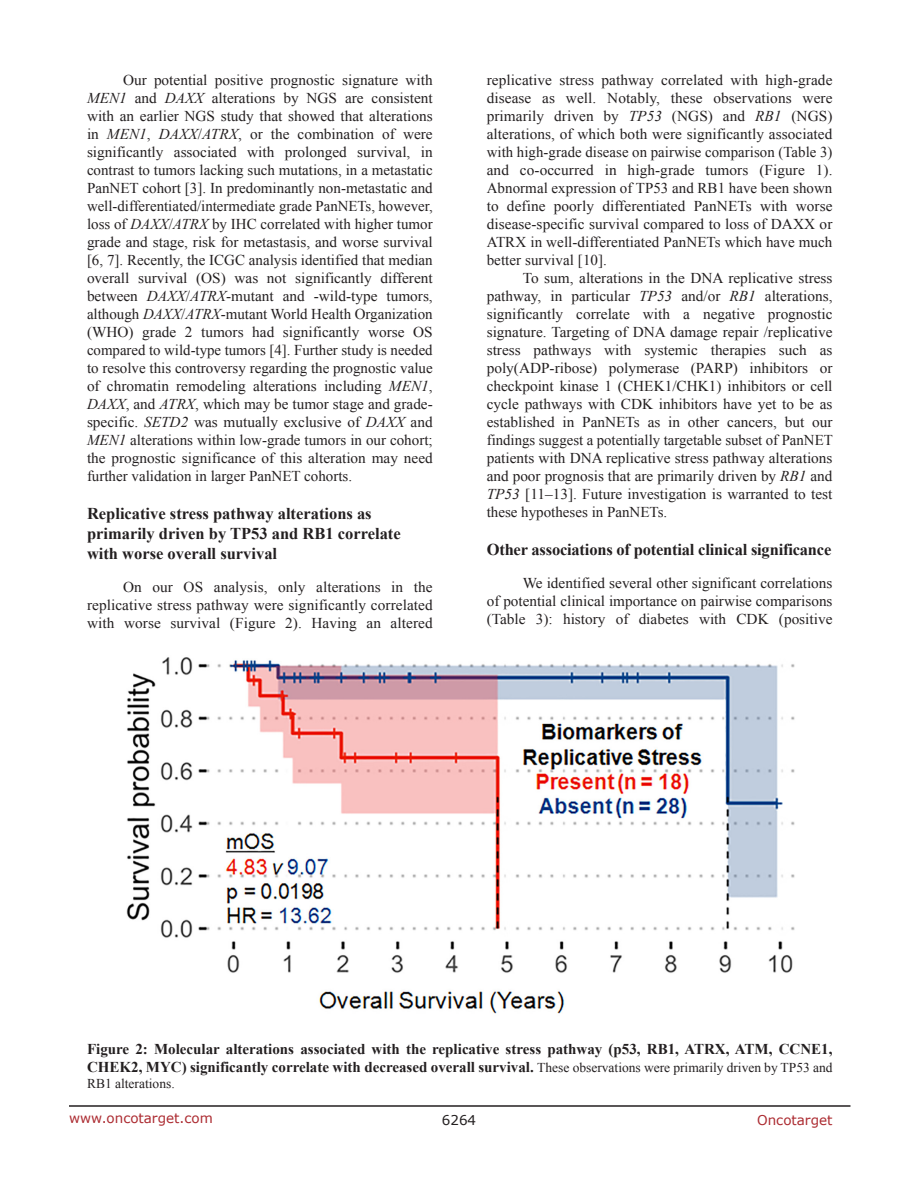
<style>
.page{position:relative;width:918px;height:1188px;background:#fff}
.page>*{position:absolute;margin:0;border:0;box-sizing:border-box;transform-origin:0 0}
.SubHeading_middle{font:700 16.5px/19.8px "Times New Roman";color:#231f20}
.BodyText{font:15px/18px "Times New Roman";color:#231f20;text-align:justify}
.FigureText{font:700 15px/18px "Times New Roman";color:#231f20}
.t1{font:13.5px "Verdana";color:#ac2b31}
.FigureText-2{font:13.5px "Times New Roman";color:#231f20}
.t2{font:13.5px "Verdana";color:#231f20}
.s1{font-style:italic}
.s2{font-weight:400;font-size:13.5px}
</style>
<div class="page">
<hr style="left:69px;top:1105px;width:781px;height:2px;background:#231f20">
<img style="left:126px;top:657px;width:669px;height:357px">
<p class="BodyText" style="left:87px;top:71px;width:347px;text-indent:36px">Our potential positive prognostic signature with <span class="s1">MEN1</span> and <span class="s1">DAXX</span> alterations by NGS are consistent with an earlier NGS study that showed that alterations in <span class="s1">MEN1</span>, <span class="s1">DAXX</span>/<span class="s1">ATRX</span>, or the combination of were significantly associated with prolonged survival, in contrast to tumors lacking such mutations, in a metastatic PanNET cohort [3]. In predominantly non-metastatic and well-differentiated/intermediate grade PanNETs, however, loss of <span class="s1">DAXX</span>/<span class="s1">ATRX</span> by IHC correlated with higher tumor grade and stage, risk for metastasis, and worse survival [6, 7]. Recently, the ICGC analysis identified that median overall survival (OS) was not significantly different between <span class="s1">DAXX</span>/<span class="s1">ATRX</span>-mutant and -wild-type tumors, although <span class="s1">DAXX</span>/<span class="s1">ATRX</span>-mutant World Health Organization (WHO) grade 2 tumors had significantly worse OS compared to wild-type tumors [4]. Further study is needed to resolve this controversy regarding the prognostic value of chromatin remodeling alterations including <span class="s1">MEN1</span>, <span class="s1">DAXX</span>, and <span class="s1">ATRX</span>, which may be tumor stage and grade&shy;specific. <span class="s1">SETD2</span> was mutually exclusive of <span class="s1">DAXX</span> and <span class="s1">MEN1</span> alterations within low-grade tumors in our cohort; the prognostic significance of this alteration may need further validation in larger PanNET cohorts.</p>
<p class="SubHeading_middle" style="left:87px;top:503px;width:315px">Replicative stress pathway alterations as primarily driven by TP53 and RB1 correlate with worse overall survival</p>
<p class="BodyText" style="left:87px;top:578px;width:347px;text-indent:36px">On our OS analysis, only alterations in the replicative stress pathway were significantly correlated with worse survival (Figure 2). Having an altered</p>
<p class="BodyText" style="left:487px;top:71px;width:347px">replicative stress pathway correlated with high-grade disease as well. Notably, these observations were primarily driven by <span class="s1">TP53</span> (NGS) and <span class="s1">RB1</span> (NGS) alterations, of which both were significantly associated with high-grade disease on pairwise comparison (Table 3) and co-occurred in high-grade tumors (Figure 1).<br>Abnormal expression of TP53 and RB1 have been shown to define poorly differentiated PanNETs with worse disease-specific survival compared to loss of DAXX or ATRX in well-differentiated PanNETs which have much better survival [10].</p>
<p class="BodyText" style="left:487px;top:269px;width:348px;text-indent:36px">To sum, alterations in the DNA replicative stress pathway, in particular <span class="s1">TP53</span> and/or <span class="s1">RB1</span> alterations, significantly correlate with a negative prognostic signature. Targeting of DNA damage repair /replicative stress pathways with systemic therapies such as poly(ADP-ribose) polymerase (PARP) inhibitors or checkpoint kinase 1 (CHEK1/CHK1) inhibitors or cell cycle pathways with CDK inhibitors have yet to be as established in PanNETs as in other cancers, but our findings suggest a potentially targetable subset of PanNET patients with DNA replicative stress pathway alterations and poor prognosis that are primarily driven by <span class="s1">RB1</span> and <span class="s1">TP53</span> [11–13]. Future investigation is warranted to test these hypotheses in PanNETs.</p>
<p class="SubHeading_middle" style="left:487px;top:539px;width:346px">Other associations of potential clinical significance</p>
<p class="BodyText" style="left:487px;top:574px;width:347px;text-indent:36px">We identified several other significant correlations of potential clinical importance on pairwise comparisons (Table 3): history of diabetes with CDK (positive</p>
<p class="FigureText" style="left:87px;top:1039px;width:747px">Figure 2: Molecular alterations associated with the replicative stress pathway (p53, RB1, ATRX, ATM, CCNE1,<br>CHEK2, MYC) significantly correlate with decreased overall survival. <span class="s2">These observations were primarily driven by TP53 and</span></p>
<p class="FigureText-2" style="left:87px;top:1074px;width:89px">RB1 alterations.</p>
<p class="t1" style="left:69px;top:1109px;width:145px">www.oncotarget.com</p>
<p class="t2" style="left:442px;top:1111px;width:36px">6264</p>
<p class="t1" style="left:757px;top:1111px;width:77px">Oncotarget</p>
</div>
